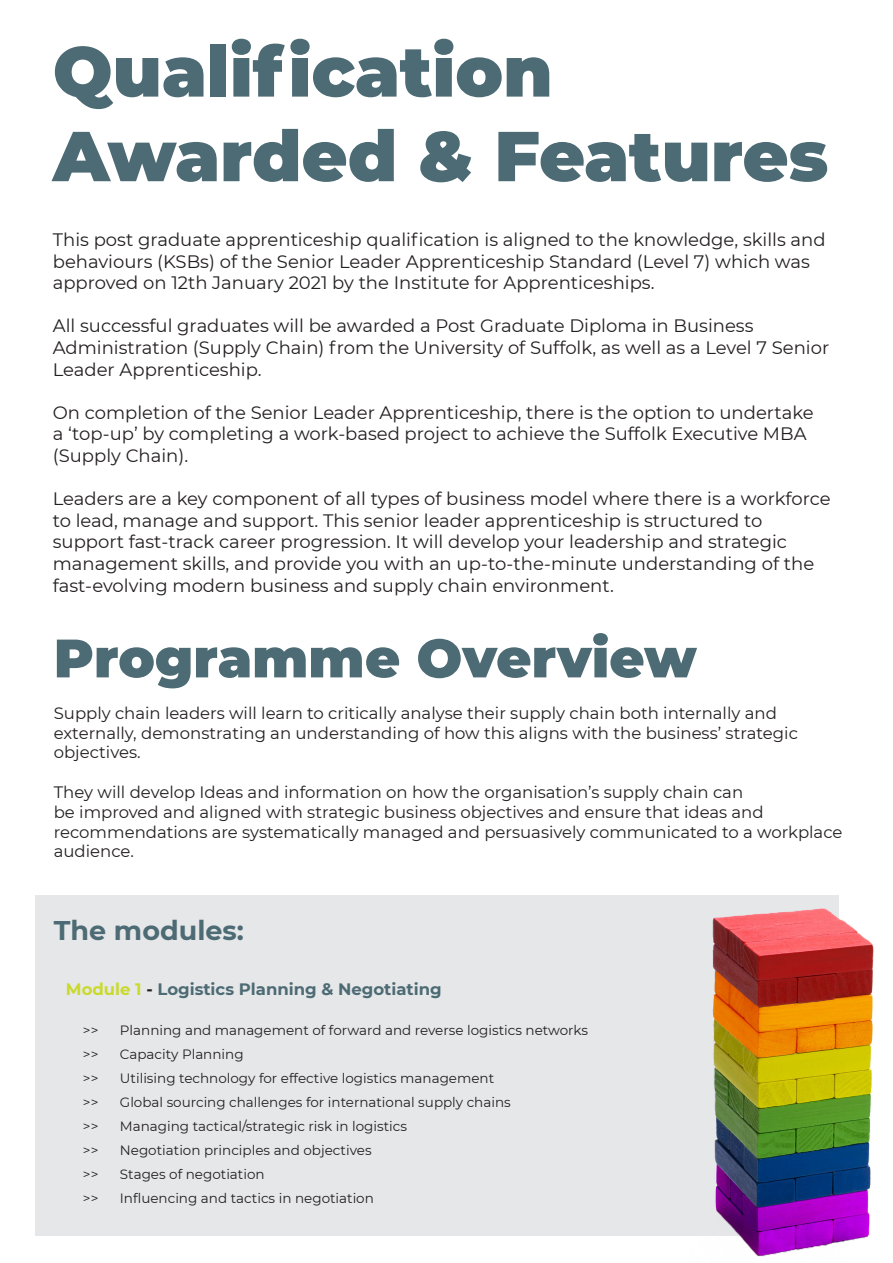
<style>
.page{position:relative;width:893px;height:1263px;background:#fff}
.page>*{position:absolute;margin:0;border:0;box-sizing:border-box;transform-origin:0 0}
.t1{font:900 70.5px/84.6px "Montserrat";color:#4d6b74}
.t2{font:900 54px "Montserrat";color:#4d6b74}
.t3{font:700 27px "Montserrat";color:#4d6b74}
.t4{font:18px/21.6px "Montserrat";color:#231f20}
.t5{font:16.5px/19.8px "Montserrat";color:#231f20}
.t6{font:700 16.5px "Montserrat";color:#4d6b74}
.t7{font:13.5px "Montserrat";color:#231f20}
.s1{color:#c9da2b}
.s2{color:#231f20}
</style>
<div class="page">
<div style="left:35px;top:895px;width:804px;height:340px;background:#e6e7e9"></div>
<img style="left:622px;top:908px;width:252px;height:349px">
<p class="t1" style="left:53px;top:25px;width:777px">Qualification<br>Awarded &amp; Features</p>
<p class="t4" style="left:53px;top:228px;width:774px">This post graduate apprenticeship qualification is aligned to the knowledge, skills and behaviours (KSBs) of the Senior Leader Apprenticeship Standard (Level 7) which was approved on 12th January 2021 by the Institute for Apprenticeships.</p>
<p class="t4" style="left:53px;top:315px;width:778px">All successful graduates will be awarded a Post Graduate Diploma in Business<br>Administration (Supply Chain) from the University of Suffolk, as well as a Level 7 Senior<br>Leader Apprenticeship.</p>
<p class="t4" style="left:53px;top:401px;width:762px">On completion of the Senior Leader Apprenticeship, there is the option to undertake a ‘top-up’ by completing a work-based project to achieve the Suffolk Executive MBA (Supply Chain).</p>
<p class="t4" style="left:53px;top:487px;width:779px">Leaders are a key component of all types of business model where there is a workforce to lead, manage and support. This senior leader apprenticeship is structured to support fast-track career progression. It will develop your leadership and strategic management skills, and provide you with an up-to-the-minute understanding of the fast-evolving modern business and supply chain environment.</p>
<p class="t2" style="left:54px;top:618px;width:644px">Programme Overview</p>
<p class="t5" style="left:54px;top:702px;width:746px">Supply chain leaders will learn to critically analyse their supply chain both internally and externally, demonstrating an understanding of how this aligns with the business’ strategic objectives.</p>
<p class="t5" style="left:54px;top:782px;width:790px">They will develop Ideas and information on how the organisation’s supply chain can<br>be improved and aligned with strategic business objectives and ensure that ideas and recommendations are systematically managed and persuasively communicated to a workplace audience.</p>
<p class="t3" style="left:54px;top:911px;width:192px">The modules:</p>
<p class="t6" style="left:66px;top:978px;width:377px"><span class="s1">Module 1</span> <span class="s2">-</span> Logistics Planning &amp; Negotiating</p>
<p class="t7" style="left:83px;top:1021px;width:17px">&gt;&gt;</p>
<p class="t7" style="left:120px;top:1021px;width:470px">Planning and management of forward and reverse logistics networks</p>
<p class="t7" style="left:83px;top:1045px;width:17px">&gt;&gt;</p>
<p class="t7" style="left:120px;top:1045px;width:125px">Capacity Planning</p>
<p class="t7" style="left:83px;top:1069px;width:17px">&gt;&gt;</p>
<p class="t7" style="left:120px;top:1069px;width:376px">Utilising technology for effective logistics management</p>
<p class="t7" style="left:83px;top:1093px;width:17px">&gt;&gt;</p>
<p class="t7" style="left:120px;top:1093px;width:392px">Global sourcing challenges for international supply chains</p>
<p class="t7" style="left:83px;top:1117px;width:17px">&gt;&gt;</p>
<p class="t7" style="left:120px;top:1117px;width:289px">Managing tactical/strategic risk in logistics</p>
<p class="t7" style="left:83px;top:1141px;width:17px">&gt;&gt;</p>
<p class="t7" style="left:120px;top:1141px;width:253px">Negotiation principles and objectives</p>
<p class="t7" style="left:83px;top:1165px;width:17px">&gt;&gt;</p>
<p class="t7" style="left:120px;top:1165px;width:146px">Stages of negotiation</p>
<p class="t7" style="left:83px;top:1189px;width:17px">&gt;&gt;</p>
<p class="t7" style="left:120px;top:1189px;width:255px">Influencing and tactics in negotiation</p>
</div>
